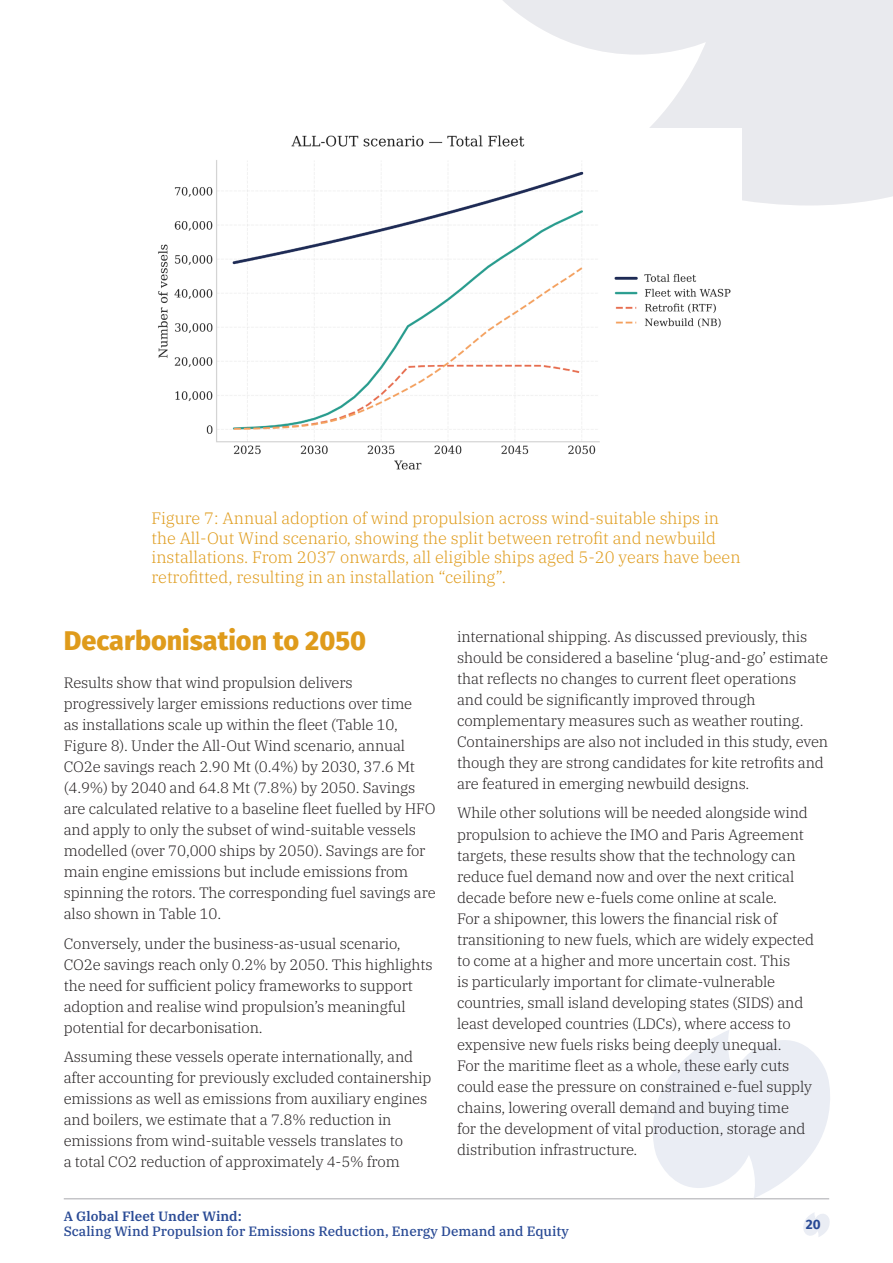
<style>
.page{position:relative;width:893px;height:1263px;background:#fff}
.page>*{position:absolute;margin:0;border:0;box-sizing:border-box;transform-origin:0 0}
.Subsection_Title{font:800 27px "Fira Sans";color:#df9b1b}
.Subsection_Title__Span_Columns{font:300 16.5px/19.5px "IBM Plex Serif";color:#df9b1b}
.Body_Copy{font:300 15px/21px "IBM Plex Serif";letter-spacing:-.01em;color:#231f20}
.t1{font:500 13.5px "IBM Plex Serif";color:#294a95}
.t2{font:600 13.5px "IBM Plex Serif";color:#294a95}
.t3{font:700 13.5px "Fira Sans";color:#294a95}
</style>
<div class="page">
<svg style="left:503px;top:0;width:390px;height:206px;fill:#e9eaee"></svg>
<svg style="left:803px;top:1213px;width:27px;height:24px"></svg>
<hr style="left:64px;top:1198px;width:765px;height:1px;background:#a8a9ad">
<svg style="left:653px;top:1030px;width:177px;height:168px"></svg>
<img style="left:158px;top:128px;width:583px;height:342px">
<p class="Subsection_Title__Span_Columns" style="left:151px;top:507px;width:591px">Figure 7: Annual adoption of wind propulsion across wind-suitable ships in the All-Out Wind scenario, showing the split between retrofit and newbuild installations. From 2037 onwards, all eligible ships aged 5-20 years have been retrofitted, resulting in an installation “ceiling”.</p>
<p class="Subsection_Title" style="left:64px;top:617px;width:304px">Decarbonisation to 2050</p>
<p class="Body_Copy" style="left:64px;top:671px;width:373px">Results show that wind propulsion delivers progressively larger emissions reductions over time<br>as installations scale up within the fleet (Table 10, Figure 8). Under the All-Out Wind scenario, annual CO2e savings reach 2.90 Mt (0.4%) by 2030, 37.6 Mt (4.9%) by 2040 and 64.8 Mt (7.8%) by 2050. Savings are calculated relative to a baseline fleet fuelled by HFO and apply to only the subset of wind-suitable vessels modelled (over 70,000 ships by 2050). Savings are for main engine emissions but include emissions from spinning the rotors. The corresponding fuel savings are also shown in Table 10.</p>
<p class="Body_Copy" style="left:64px;top:932px;width:370px">Conversely, under the business-as-usual scenario, CO2e savings reach only 0.2% by 2050. This highlights the need for sufficient policy frameworks to support adoption and realise wind propulsion’s meaningful potential for decarbonisation.</p>
<p class="Body_Copy" style="left:64px;top:1045px;width:369px">Assuming these vessels operate internationally, and after accounting for previously excluded containership emissions as well as emissions from auxiliary engines and boilers, we estimate that a 7.8% reduction in emissions from wind-suitable vessels translates to<br>a total CO2 reduction of approximately 4-5% from</p>
<p class="Body_Copy" style="left:457px;top:625px;width:373px">international shipping. As discussed previously, this should be considered a baseline ‘plug-and-go’ estimate that reflects no changes to current fleet operations<br>and could be significantly improved through complementary measures such as weather routing.<br>Containerships are also not included in this study, even though they are strong candidates for kite retrofits and are featured in emerging newbuild designs.</p>
<p class="Body_Copy" style="left:457px;top:801px;width:358px">While other solutions will be needed alongside wind propulsion to achieve the IMO and Paris Agreement targets, these results show that the technology can reduce fuel demand now and over the next critical decade before new e-fuels come online at scale.<br>For a shipowner, this lowers the financial risk of transitioning to new fuels, which are widely expected to come at a higher and more uncertain cost. This<br>is particularly important for climate-vulnerable countries, small island developing states (SIDS) and least developed countries (LDCs), where access to expensive new fuels risks being deeply unequal.<br>For the maritime fleet as a whole, these early cuts could ease the pressure on constrained e-fuel supply chains, lowering overall demand and buying time<br>for the development of vital production, storage and distribution infrastructure.</p>
<p class="t2" style="left:64px;top:1205px;width:179px">A Global Fleet Under Wind:</p>
<p class="t1" style="left:64px;top:1220px;width:507px">Scaling Wind Propulsion for Emissions Reduction, Energy Demand and Equity</p>
<p class="t3" style="left:806px;top:1215px;width:16px">20</p>
</div>
